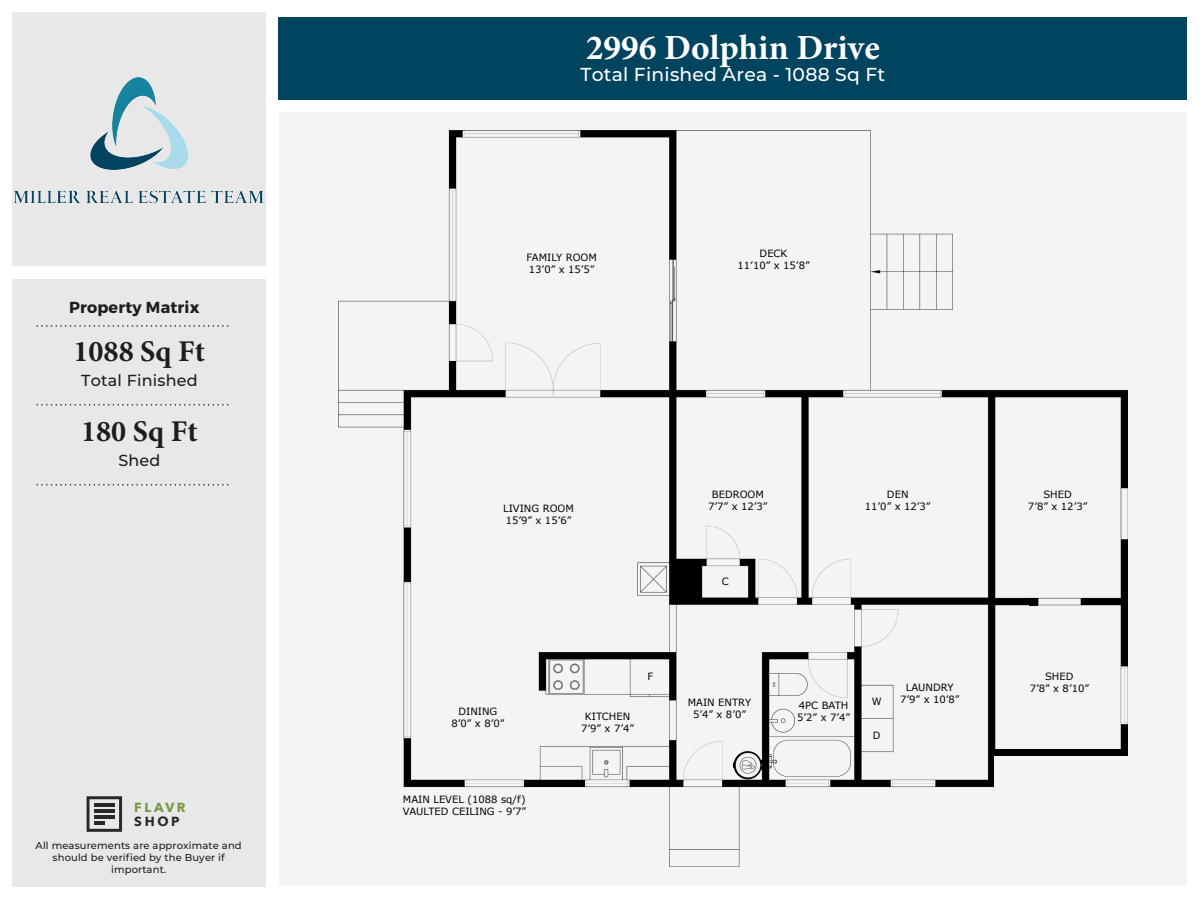
<style>
.page{position:relative;width:1200px;height:900px;background:#fff}
.page>*{position:absolute;margin:0;border:0;box-sizing:border-box;transform-origin:0 0}
.t1{font:700 35.32px "Minion Pro";color:#fff}
.t2{font:700 30.12px "Minion Pro";color:#1d1d1b}
.t3{font:500 18.76px "Montserrat";letter-spacing:.01em;color:#fff}
.t4{font:500 16px "Montserrat";letter-spacing:.01em;color:#1d1d1b}
.t5{font:700 16px "Montserrat";letter-spacing:.01em;color:#1d1d1b}
.t6{font:700 13.16px "Avenir Next";letter-spacing:.195em;color:#749843}
.t7{font:700 13.16px "Avenir Next";color:#282827}
.t8{font:10px/12px "Verdana";color:#000;text-align:center}
.t9{font:500 10px/12px "Montserrat";letter-spacing:.01em;color:#1d1d1b;text-align:center}
</style>
<div class="page">
<div style="left:279px;top:112px;width:908px;height:774px;background:#f4f4f4"></div>
<div style="left:12px;top:12px;width:254px;height:875px;background:#e8e8e8"></div>
<div style="left:12px;top:266px;width:267px;height:13px;background:#fff"></div>
<svg style="left:87px;top:796px;width:35px;height:36px"></svg>
<div style="left:279px;top:17px;width:908px;height:83px;background:#01445f"></div>
<img style="left:14px;top:77px;width:250px;height:126px">
<svg style="left:37px;top:325px;width:192px;height:2px"></svg>
<svg style="left:37px;top:404px;width:192px;height:2px"></svg>
<img style="left:338px;top:130px;width:789px;height:737px">
<svg style="left:37px;top:484px;width:192px;height:2px"></svg>
<div style="left:993px;top:749px;width:129px;height:7px;background:#000"></div>
<div style="left:994px;top:756px;width:138px;height:35px;background:#f4f4f4"></div>
<div style="left:524px;top:780px;width:61px;height:7px;background:#000"></div>
<div style="left:1030px;top:598px;width:8px;height:7px;background:#000"></div>
<h3 class="t5" style="left:69px;top:297px;width:132px">Property Matrix</h3>
<h2 class="t2" style="left:74px;top:330px;width:133px">1088 Sq Ft</h2>
<h3 class="t4" style="left:81px;top:369px;width:118px">Total Finished</h3>
<h2 class="t2" style="left:81px;top:410px;width:118px">180 Sq Ft</h2>
<h3 class="t4" style="left:118px;top:449px;width:44px">Shed</h3>
<h3 class="t6" style="left:134px;top:796px;width:53px">FLAVR</h3>
<h3 class="t7" style="left:134px;top:810px;width:47px">SHOP</h3>
<p class="t9" style="left:36px;top:839px;width:208px">All measurements are approximate and should be verified by the Buyer if important.</p>
<h1 class="t1" style="left:586px;top:23px;width:295px">2996 Dolphin Drive</h1>
<h3 class="t3" style="left:580px;top:62px;width:306px">Total Finished Area - 1088 Sq Ft</h3>
<p class="t8" style="left:527px;top:252px;width:72px;text-align:left">FAMILY ROOM<br>13’0” x 15’5”</p>
<p class="t8" style="left:738px;top:247px;width:74px">DECK<br>11’10” x 15’8”</p>
<p class="t8" style="left:712px;top:488px;width:54px">BEDROOM</p>
<p class="t8" style="left:503px;top:503px;width:72px">LIVING ROOM</p>
<p class="t8" style="left:708px;top:500px;width:61px">7’7” x 12’3”</p>
<p class="t8" style="left:506px;top:515px;width:67px">15’9” x 15’6”</p>
<p class="t8" style="left:722px;top:576px;width:8px">C</p>
<p class="t8" style="left:865px;top:488px;width:67px">DEN<br>11’0” x 12’3”</p>
<p class="t8" style="left:451px;top:705px;width:54px">DINING<br>8’0” x 8’0”</p>
<p class="t8" style="left:403px;top:793px;width:125px;text-align:left">MAIN LEVEL (1088 sq/f)<br>VAULTED CEILING - 9’7”</p>
<p class="t8" style="left:581px;top:710px;width:54px">KITCHEN<br>7’9” x 7’4”</p>
<p class="t8" style="left:647px;top:671px;width:7px">F</p>
<p class="t8" style="left:688px;top:697px;width:65px">MAIN ENTRY<br>5’4” x 8’0”</p>
<p class="t8" style="left:797px;top:700px;width:54px;text-align:left">4PC BATH<br>5’2” x 7’4”</p>
<p class="t8" style="left:906px;top:682px;width:49px">LAUNDRY</p>
<p class="t8" style="left:872px;top:696px;width:11px">W</p>
<p class="t8" style="left:900px;top:694px;width:61px">7’9” x 10’8”</p>
<p class="t8" style="left:873px;top:730px;width:9px">D</p>
<p class="t8" style="left:1028px;top:488px;width:61px">SHED<br>7’8” x 12’3”</p>
<p class="t8" style="left:1030px;top:671px;width:61px">SHED<br>7’8” x 8’10”</p>
</div>
